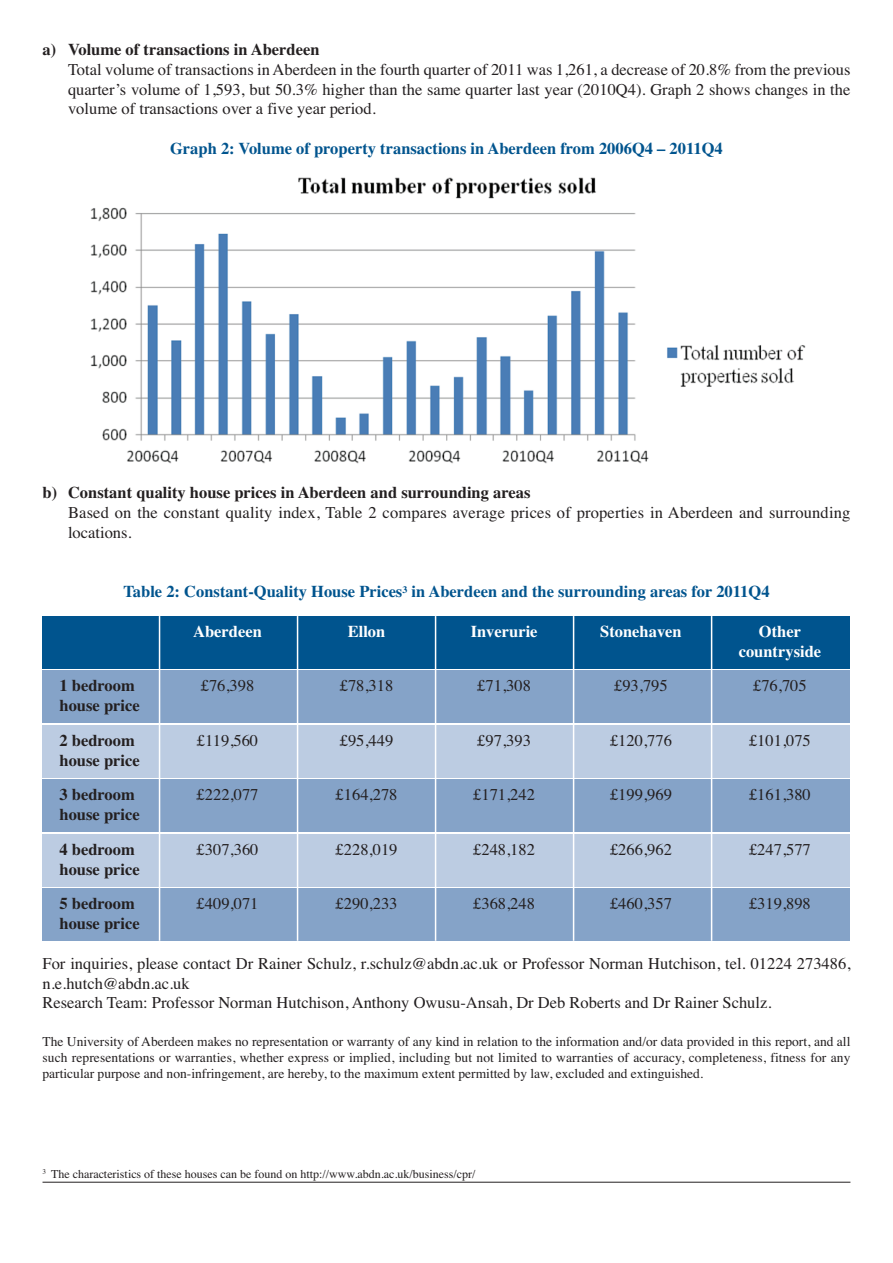
<style>
.page{position:relative;width:893px;height:1263px;background:#fff}
.page>*{position:absolute;margin:0;border:0;box-sizing:border-box;transform-origin:0 0}
.t1{font:16.5px/19.8px "Times";color:#231f20}
.t2{font:700 16.5px/34.7px "Times";color:#231f20}
.t3{font:700 16.5px "Times";color:#00548e}
.t4{font:700 16.5px/19.8px "Times";color:#fff;text-align:center}
.t5{font:13.5px/16.2px "Times";color:#231f20;text-align:justify}
.t6{font:12px "Times";color:#231f20}
</style>
<div class="page">
<div style="left:43px;top:616px;width:807px;height:52px;background:#00548e"></div>
<div style="left:43px;top:671px;width:807px;height:52px;background:#85a3c8"></div>
<div style="left:43px;top:725px;width:807px;height:52px;background:#bccce2"></div>
<div style="left:43px;top:780px;width:807px;height:52px;background:#85a3c8"></div>
<div style="left:43px;top:834px;width:807px;height:52px;background:#bccce2"></div>
<div style="left:43px;top:889px;width:807px;height:52px;background:#85a3c8"></div>
<img style="left:90px;top:177px;width:716px;height:287px">
<hr style="left:711px;top:616px;width:1px;height:325px;background:#fff">
<hr style="left:573px;top:616px;width:1px;height:325px;background:#fff">
<hr style="left:435px;top:616px;width:1px;height:325px;background:#fff">
<hr style="left:297px;top:616px;width:1px;height:325px;background:#fff">
<hr style="left:159px;top:616px;width:1px;height:325px;background:#fff">
<hr style="left:43px;top:1182px;width:807px;height:1px;background:#231f20">
<p class="t2" style="left:43px;top:32px;width:278px">a) Volume of transactions in Aberdeen</p>
<p class="t1" style="left:68px;top:59px;width:784px;text-align:justify">Total volume of transactions in Aberdeen in the fourth quarter of 2011 was 1,261, a decrease of 20.8% from the previous quarter’s volume of 1,593, but 50.3% higher than the same quarter last year (2010Q4). Graph 2 shows changes in the volume of transactions over a five year period.</p>
<p class="t3" style="left:170px;top:139px;width:554px">Graph 2: Volume of property transactions in Aberdeen from 2006Q4 – 2011Q4</p>
<p class="t2" style="left:43px;top:475px;width:489px">b) Constant quality house prices in Aberdeen and surrounding areas</p>
<p class="t1" style="left:68px;top:502px;width:784px">Based on the constant quality index, Table 2 compares average prices of properties in Aberdeen and surrounding locations.</p>
<p class="t3" style="left:123px;top:582px;width:648px">Table 2: Constant-Quality House Prices<sup>3</sup> in Aberdeen and the surrounding areas for 2011Q4</p>
<p class="t4" style="left:193px;top:621px;width:70px">Aberdeen</p>
<p class="t4" style="left:348px;top:621px;width:39px">Ellon</p>
<p class="t4" style="left:471px;top:621px;width:68px">Inverurie</p>
<p class="t4" style="left:600px;top:621px;width:83px">Stonehaven</p>
<p class="t4" style="left:739px;top:621px;width:84px">Other countryside</p>
<p class="t2" style="left:60px;top:668px;width:77px">1 bedroom</p>
<p class="t1" style="left:201px;top:676px;width:55px">£76,398</p>
<p class="t1" style="left:340px;top:676px;width:55px">£78,318</p>
<p class="t1" style="left:477px;top:676px;width:55px">£71,308</p>
<p class="t1" style="left:614px;top:676px;width:55px">£93,795</p>
<p class="t1" style="left:753px;top:676px;width:55px">£76,705</p>
<p class="t2" style="left:60px;top:688px;width:82px">house price<br>2 bedroom</p>
<p class="t1" style="left:197px;top:730px;width:63px">£119,560</p>
<p class="t1" style="left:340px;top:730px;width:55px">£95,449</p>
<p class="t1" style="left:477px;top:730px;width:55px">£97,393</p>
<p class="t1" style="left:610px;top:730px;width:63px">£120,776</p>
<p class="t1" style="left:749px;top:730px;width:63px">£101,075</p>
<p class="t2" style="left:60px;top:743px;width:82px">house price<br>3 bedroom</p>
<p class="t2" style="left:60px;top:797px;width:82px">house price<br>4 bedroom</p>
<p class="t2" style="left:60px;top:851px;width:82px">house price<br>5 bedroom</p>
<p class="t1" style="left:197px;top:785px;width:63px">£222,077</p>
<p class="t1" style="left:336px;top:785px;width:63px">£164,278</p>
<p class="t1" style="left:473px;top:785px;width:63px">£171,242</p>
<p class="t1" style="left:610px;top:785px;width:63px">£199,969</p>
<p class="t1" style="left:749px;top:785px;width:63px">£161,380</p>
<p class="t1" style="left:197px;top:839px;width:63px">£307,360</p>
<p class="t1" style="left:336px;top:839px;width:63px">£228,019</p>
<p class="t1" style="left:473px;top:839px;width:63px">£248,182</p>
<p class="t1" style="left:610px;top:839px;width:63px">£266,962</p>
<p class="t1" style="left:749px;top:839px;width:63px">£247,577</p>
<p class="t1" style="left:197px;top:894px;width:63px">£409,071</p>
<p class="t1" style="left:336px;top:894px;width:63px">£290,233</p>
<p class="t1" style="left:473px;top:894px;width:63px">£368,248</p>
<p class="t1" style="left:610px;top:894px;width:63px">£460,357</p>
<p class="t1" style="left:749px;top:894px;width:63px">£319,898</p>
<p class="t2" style="left:60px;top:906px;width:82px">house price</p>
<p class="t1" style="left:43px;top:953px;width:809px">For inquiries, please contact Dr Rainer Schulz, r.schulz@abdn.ac.uk or Professor Norman Hutchison, tel. 01224 273486, n.e.hutch@abdn.ac.uk<br>Research Team: Professor Norman Hutchison, Anthony Owusu-Ansah, Dr Deb Roberts and Dr Rainer Schulz.</p>
<p class="t5" style="left:43px;top:1033px;width:809px">The University of Aberdeen makes no representation or warranty of any kind in relation to the information and/or data provided in this report, and all such representations or warranties, whether express or implied, including but not limited to warranties of accuracy, completeness, fitness for any particular purpose and non-infringement, are hereby, to the maximum extent permitted by law, excluded and extinguished.</p>
<p class="t6" style="left:43px;top:1166px;width:434px"><sup>3</sup> The characteristics of these houses can be found on http://www.abdn.ac.uk/business/cpr/</p>
</div>
